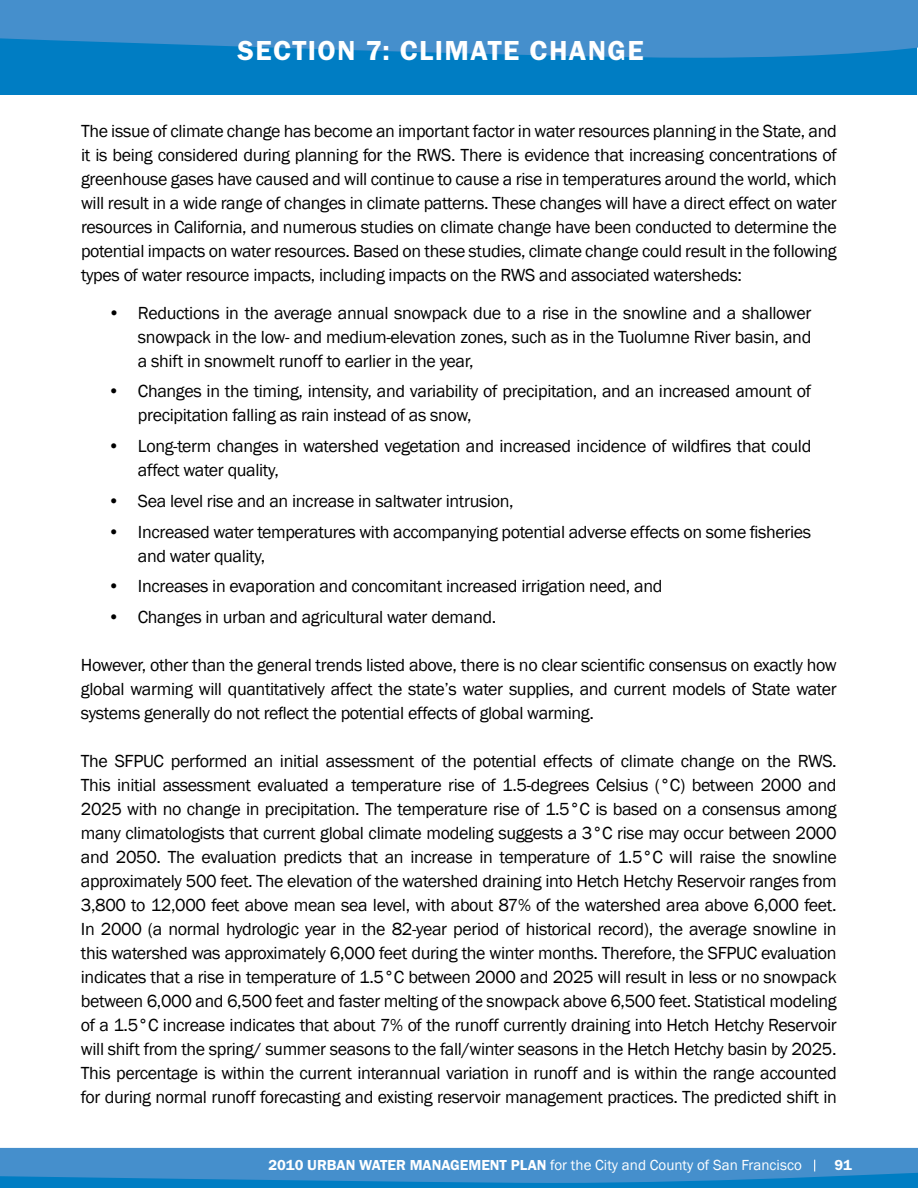
<style>
.page{position:relative;width:918px;height:1188px;background:#fff}
.page>*{position:absolute;margin:0;border:0;box-sizing:border-box;transform-origin:0 0}
.t1{font:600 28.5px "Franklin Got T";letter-spacing:.115em;color:#fff}
.t2{font:18px/24px "Franklin Gothic";letter-spacing:-.02em;color:#000;text-align:justify}
.t3{font:15px "Franklin Gothic";color:#fff}
.t4{font:600 15px "Franklin Got T";color:#fff}
.s1{font-family:"Franklin Got T";font-weight:600}
</style>
<div class="page">
<div style="left:0;top:1162px;width:918px;height:26px;background:#007dc3"></div>
<svg style="left:0;top:1148px;width:918px;height:35px;background:#3e8dcb"></svg>
<div style="left:0;top:24px;width:916px;height:70px;background:#007dc3"></div>
<svg style="left:0;top:0;width:918px;height:58px;background:#3c8cca"></svg>
<h1 class="t1" style="left:238px;top:34px;width:408px">SECTION 7: CLIMATE CHANGE</h1>
<p class="t2" style="left:81px;top:119px;width:757px">The issue of climate change has become an important factor in water resources planning in the State, and it is being considered during planning for the RWS. There is evidence that increasing concentrations of greenhouse gases have caused and will continue to cause a rise in temperatures around the world, which will result in a wide range of changes in climate patterns. These changes will have a direct effect on water resources in California, and numerous studies on climate change have been conducted to determine the potential impacts on water resources. Based on these studies, climate change could result in the following types of water resource impacts, including impacts on the RWS and associated watersheds:</p>
<p class="t2" style="left:138px;top:301px;width:675px;text-indent:-30px">• Reductions in the average annual snowpack due to a rise in the snowline and a shallower snowpack in the low- and medium-elevation zones, such as in the Tuolumne River basin, and a shift in snowmelt runoff to earlier in the year,</p>
<p class="t2" style="left:138px;top:380px;width:675px;text-indent:-30px">• Changes in the timing, intensity, and variability of precipitation, and an increased amount of precipitation falling as rain instead of as snow,</p>
<p class="t2" style="left:138px;top:434px;width:675px;text-indent:-30px">• Long-term changes in watershed vegetation and increased incidence of wildfires that could affect water quality,</p>
<p class="t2" style="left:108px;top:489px;width:407px">• Sea level rise and an increase in saltwater intrusion,</p>
<p class="t2" style="left:138px;top:520px;width:675px;text-indent:-30px">• Increased water temperatures with accompanying potential adverse effects on some fisheries and water quality,</p>
<p class="t2" style="left:108px;top:575px;width:556px">• Increases in evaporation and concomitant increased irrigation need, and</p>
<p class="t2" style="left:108px;top:605px;width:390px">• Changes in urban and agricultural water demand.</p>
<p class="t2" style="left:81px;top:653px;width:757px">However, other than the general trends listed above, there is no clear scientific consensus on exactly how global warming will quantitatively affect the state’s water supplies, and current models of State water systems generally do not reflect the potential effects of global warming.</p>
<p class="t2" style="left:81px;top:749px;width:757px">The SFPUC performed an initial assessment of the potential effects of climate change on the RWS.<br>This initial assessment evaluated a temperature rise of 1.5-degrees Celsius (°C) between 2000 and 2025 with no change in precipitation. The temperature rise of 1.5°C is based on a consensus among many climatologists that current global climate modeling suggests a 3°C rise may occur between 2000 and 2050. The evaluation predicts that an increase in temperature of 1.5°C will raise the snowline approximately 500 feet. The elevation of the watershed draining into Hetch Hetchy Reservoir ranges from 3,800 to 12,000 feet above mean sea level, with about 87% of the watershed area above 6,000 feet.<br>In 2000 (a normal hydrologic year in the 82-year period of historical record), the average snowline in this watershed was approximately 6,000 feet during the winter months. Therefore, the SFPUC evaluation indicates that a rise in temperature of 1.5°C between 2000 and 2025 will result in less or no snowpack between 6,000 and 6,500 feet and faster melting of the snowpack above 6,500 feet. Statistical modeling of a 1.5°C increase indicates that about 7% of the runoff currently draining into Hetch Hetchy Reservoir will shift from the spring/ summer seasons to the fall/winter seasons in the Hetch Hetchy basin by 2025.<br>This percentage is within the current interannual variation in runoff and is within the range accounted for during normal runoff forecasting and existing reservoir management practices. The predicted shift in</p>
<p class="t3" style="left:269px;top:1156px;width:535px"><span class="s1">2010 URBAN WATER MANAGEMENT PLAN</span> for the City and County of San Francisco</p>
<p class="t4" style="left:835px;top:1157px;width:19px">91</p>
</div>
